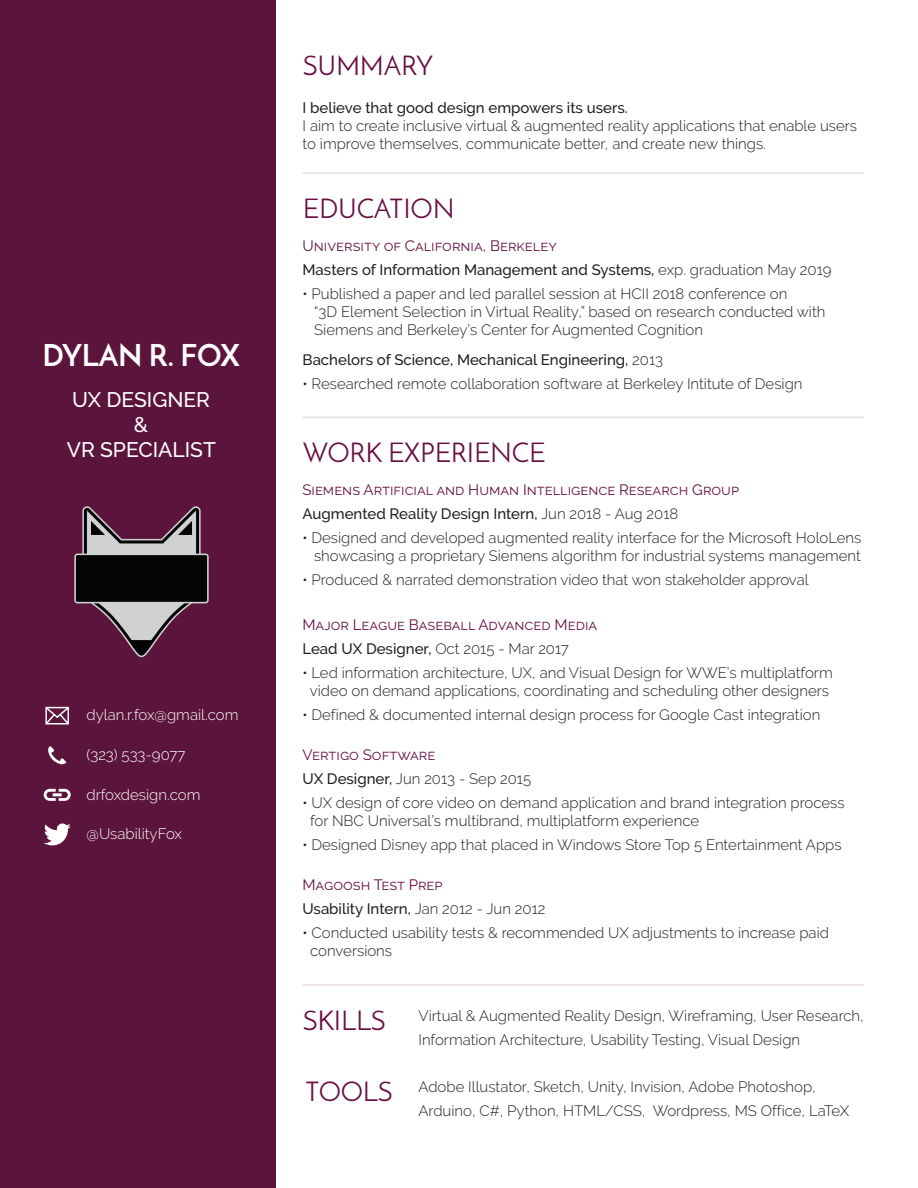
<style>
.page{position:relative;width:918px;height:1188px;background:#fff}
.page>*{position:absolute;margin:0;border:0;box-sizing:border-box;transform-origin:0 0}
.t1{font:700 30px "Josefin Sans";letter-spacing:-.01em;color:#fff}
.t2{font:27px "Josefin Sans";letter-spacing:-.01em;color:#671042}
.t3{font:500 21px/25.2px "Raleway";color:#fff;text-align:center}
.t4{font:300 15px/18px "Raleway";color:#231f20}
.t5{font:500 15px/24px "Raleway";color:#231f20}
.t6{font:15px/24px "Raleway";color:#671042}
.t7{font:300 15px "Raleway";color:#fff}
.s1{font-weight:400;color:#671042}
.s2{font-weight:300}
.s3{font-weight:500;color:#231f20}
.s4{font-weight:300;color:#231f20}
.s5{font-family:"Josefin Sans";font-weight:400;font-size:27px;color:#671042}
</style>
<div class="page">
<div style="left:0;top:0;width:275px;height:1188px;background:#5b153d"></div>
<svg style="left:48px;top:746px;width:19px;height:18px"></svg>
<svg style="left:45px;top:707px;width:24px;height:17px"></svg>
<svg style="left:44px;top:789px;width:27px;height:12px"></svg>
<svg style="left:44px;top:823px;width:27px;height:22px"></svg>
<img style="left:74px;top:506px;width:135px;height:152px">
<hr style="left:302px;top:172px;width:562px;height:2px;background:#671042">
<hr style="left:303px;top:417px;width:561px;height:1px;background:#671042">
<hr style="left:302px;top:984px;width:562px;height:2px;background:#671042">
<h1 class="t1" style="left:42px;top:336px;width:199px">DYLAN R. FOX</h1>
<h3 class="t3" style="left:67px;top:387px;width:151px">UX DESIGNER &amp;<br>VR SPECIALIST</h3>
<p class="t7" style="left:87px;top:706px;width:153px">dylan.r.fox@gmail.com</p>
<p class="t7" style="left:87px;top:746px;width:100px">(323) 533-9077</p>
<p class="t7" style="left:87px;top:786px;width:115px">drfoxdesign.com</p>
<p class="t7" style="left:87px;top:825px;width:97px">@UsabilityFox</p>
<h2 class="t2" style="left:303px;top:49px;width:132px">SUMMARY</h2>
<p class="t5" style="left:303px;top:96px;width:327px">I believe that good design empowers its users.</p>
<p class="t4" style="left:303px;top:117px;width:556px">I aim to create inclusive virtual &amp; augmented reality applications that enable users to improve themselves, communicate better, and create new things.</p>
<h2 class="t2" style="left:303px;top:192px;width:153px">EDUCATION</h2>
<p class="t5" style="left:303px;top:234px;width:530px"><span class="s1">University of California, Berkeley<br></span>Masters of Information Management and Systems, <span class="s2">exp. graduation May 2019</span></p>
<p class="t4" style="left:314px;top:285px;width:513px;text-indent:-12px">• Published a paper and led parallel session at HCII 2018 conference on<br>“3D Element Selection in Virtual Reality,” based on research conducted with<br>Siemens and Berkeley’s Center for Augmented Cognition</p>
<p class="t5" style="left:303px;top:348px;width:362px">Bachelors of Science, Mechanical Engineering, <span class="s2">2013</span></p>
<p class="t4" style="left:303px;top:375px;width:501px">• Researched remote collaboration software at Berkeley Intitute of Design</p>
<h2 class="t2" style="left:303px;top:436px;width:244px">WORK EXPERIENCE</h2>
<p class="t6" style="left:302px;top:478px;width:438px">Siemens Artificial and Human Intelligence Research Group<br><span class="s3">Augmented Reality Design Intern,</span> <span class="s4">Jun 2018 - Aug 2018</span></p>
<p class="t4" style="left:302px;top:529px;width:560px;text-align:right">• Designed and developed augmented reality interface for the Microsoft HoloLens showcasing a proprietary Siemens algorithm for industrial systems management</p>
<p class="t4" style="left:302px;top:571px;width:508px">• Produced &amp; narrated demonstration video that won stakeholder approval</p>
<p class="t6" style="left:302px;top:613px;width:296px">Major League Baseball Advanced Media<br><span class="s3">Lead UX Designer,</span> <span class="s4">Oct 2015 - Mar 2017</span></p>
<p class="t4" style="left:302px;top:664px;width:532px;text-align:center">• Led information architecture, UX, and Visual Design for WWE’s multiplatform video on demand applications, coordinating and scheduling other designers</p>
<p class="t4" style="left:302px;top:706px;width:519px">• Defined &amp; documented internal design process for Google Cast integration</p>
<p class="t6" style="left:302px;top:743px;width:230px">Vertigo Software<br><span class="s3">UX Designer,</span> <span class="s4">Jun 2013 - Sep 2015</span></p>
<p class="t4" style="left:310px;top:794px;width:536px;text-indent:-8px">• UX design of core video on demand application and brand integration process for NBC Universal’s multibrand, multiplatform experience</p>
<p class="t4" style="left:302px;top:836px;width:541px">• Designed Disney app that placed in Windows Store Top 5 Entertainment Apps</p>
<p class="t5" style="left:302px;top:873px;width:244px"><span class="s1">Magoosh Test Prep<br></span>Usability Intern, <span class="s2">Jan 2012 - Jun 2012</span></p>
<p class="t4" style="left:310px;top:924px;width:520px;text-indent:-8px">• Conducted usability tests &amp; recommended UX adjustments to increase paid conversions</p>
<p class="t4" style="left:419px;top:1004px;width:447px;line-height:24px;text-indent:-116px"><span class="s5">SKILLS</span> Virtual &amp; Augmented Reality Design, Wireframing, User Research,<br>Information Architecture, Usability Testing, Visual Design</p>
<p class="t4" style="left:419px;top:1074px;width:432px;line-height:24px">Adobe Illustator, Sketch, Unity, Invision, Adobe Photoshop,<br>Arduino, C#, Python, HTML/CSS, Wordpress, MS Office, LaTeX</p>
<h2 class="t2" style="left:305px;top:1075px;width:89px">TOOLS</h2>
</div>
